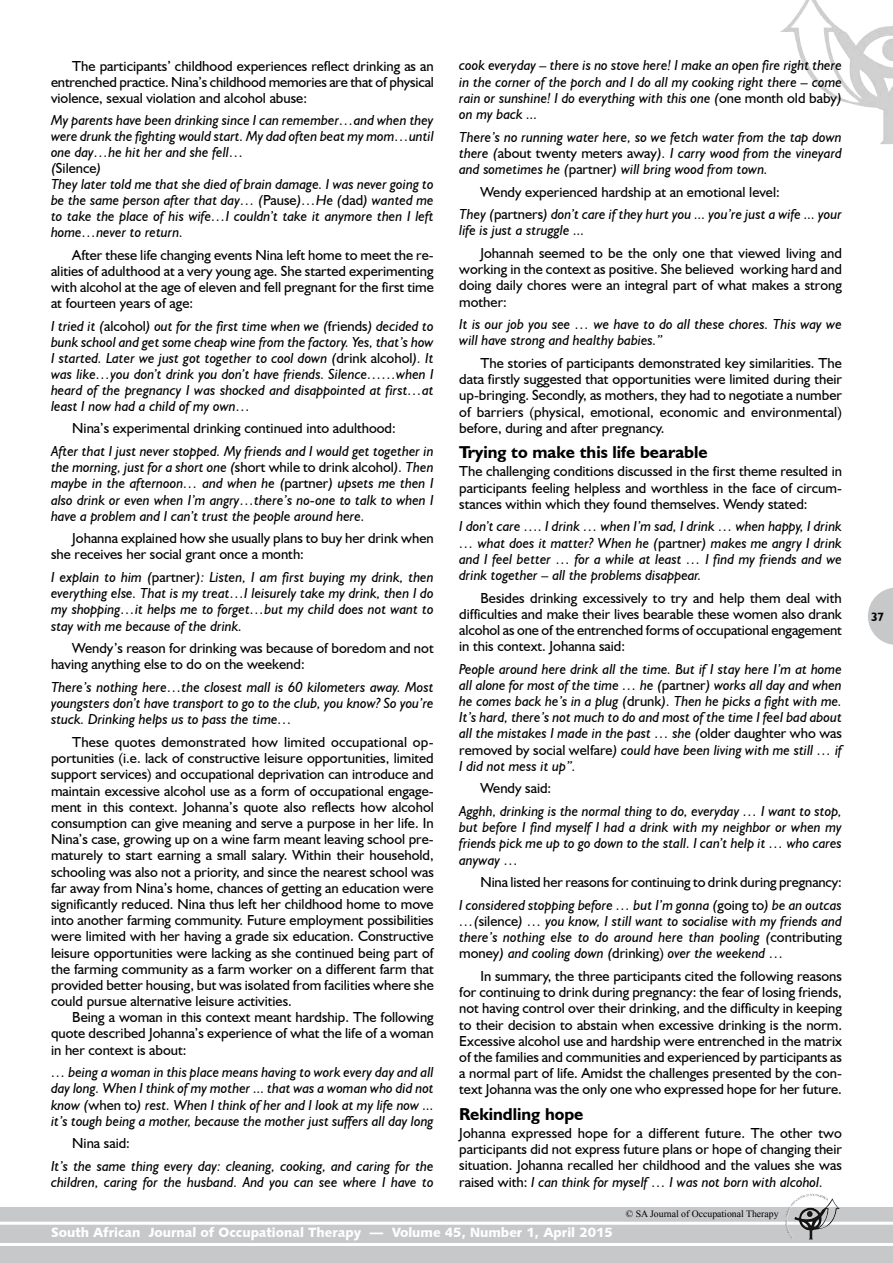
<style>
.page{position:relative;width:893px;height:1263px;background:#fff}
.page>*{position:absolute;margin:0;border:0;box-sizing:border-box;transform-origin:0 0}
.t1{font:700 17.25px "Humanist 521 BT";color:#000}
.t2{font:14.55px/16.2px "Humanist 521 BT";color:#000;text-align:justify}
.t3{font:italic 14.55px/16.2px "Humanist 521 BT";color:#000;text-align:justify}
.t4{font:13.5px "Humanist 531 BT Black A";color:#fff}
.t5{font:700 12px "Humanist 521 BT";color:#000}
.t6{font:9.75px "Times New Roman";color:#000}
.s1{font-style:normal}
.s2{font-style:italic}
</style>
<div class="page">
<svg style="left:868px;top:588px;width:25px;height:57px"></svg>
<div style="left:0;top:1208px;width:893px;height:55px;background:#c7c8ca"></div>
<hr style="left:0;top:1222px;width:893px;height:3px;background:#fff">
<hr style="left:0;top:1243px;width:893px;height:3px;background:#fff">
<img style="left:805px;top:1194px;width:18px;height:4px">
<img style="left:780px;top:0;width:113px;height:144px">
<p class="t2" style="left:51px;top:57px;width:384px;text-indent:21px">The participants’ childhood experiences reflect drinking as an entrenched practice. Nina’s childhood memories are that of physical violence, sexual violation and alcohol abuse:</p>
<p class="t3" style="left:51px;top:112px;width:384px;text-align:left">My parents have been drinking since I can remember…and when they were drunk the fighting would start. My dad often beat my mom…until one day…he hit her and she fell…<br>(<span class="s1">Silence</span>)<br>They later told me that she died of brain damage. I was never going to be the same person after that day… (<span class="s1">Pause</span>)…He (<span class="s1">dad</span>) wanted me to take the place of his wife…I couldn’t take it anymore then I left home…never to return.</p>
<p class="t2" style="left:51px;top:247px;width:384px;text-indent:21px">After these life changing events Nina left home to meet the re&shy;alities of adulthood at a very young age. She started experimenting with alcohol at the age of eleven and fell pregnant for the first time at fourteen years of age:</p>
<p class="t3" style="left:51px;top:317px;width:384px">I tried it (<span class="s1">alcohol</span>) out for the first time when we (<span class="s1">friends</span>) decided to bunk school and get some cheap wine from the factory. Yes, that’s how I started. Later we just got together to cool down (<span class="s1">drink alcohol</span>). It was like…you don’t drink you don’t have friends. Silence……when I heard of the pregnancy I was shocked and disappointed at first…at least I now had a child of my own…</p>
<p class="t2" style="left:72px;top:420px;width:325px">Nina’s experimental drinking continued into adulthood:</p>
<p class="t3" style="left:51px;top:443px;width:384px">After that I just never stopped. My friends and I would get together in the morning, just for a short one (<span class="s1">short while to drink alcohol</span>). Then maybe in the afternoon… and when he (<span class="s1">partner</span>) upsets me then I also drink or even when I’m angry…there’s no-one to talk to when I have a problem and I can’t trust the people around here.</p>
<p class="t2" style="left:51px;top:530px;width:384px;text-indent:21px">Johanna explained how she usually plans to buy her drink when she receives her social grant once a month:</p>
<p class="t3" style="left:51px;top:569px;width:384px">I explain to him (<span class="s1">partner</span>): Listen, I am first buying my drink, then everything else. That is my treat…I leisurely take my drink, then I do my shopping…it helps me to forget…but my child does not want to stay with me because of the drink.</p>
<p class="t2" style="left:51px;top:640px;width:384px;text-indent:21px">Wendy’s reason for drinking was because of boredom and not having anything else to do on the weekend:</p>
<p class="t3" style="left:51px;top:679px;width:384px">There’s nothing here…the closest mall is 60 kilometers away. Most youngsters don’t have transport to go to the club, you know? So you’re stuck. Drinking helps us to pass the time…</p>
<p class="t2" style="left:51px;top:734px;width:384px;text-indent:21px">These quotes demonstrated how limited occupational op&shy;portunities (i.e. lack of constructive leisure opportunities, limited support services) and occupational deprivation can introduce and maintain excessive alcohol use as a form of occupational engage&shy;ment in this context. Johanna’s quote also reflects how alcohol consumption can give meaning and serve a purpose in her life. In Nina’s case, growing up on a wine farm meant leaving school pre&shy;maturely to start earning a small salary. Within their household, schooling was also not a priority, and since the nearest school was far away from Nina’s home, chances of getting an education were significantly reduced. Nina thus left her childhood home to move into another farming community. Future employment possibilities were limited with her having a grade six education. Constructive leisure opportunities were lacking as she continued being part of the farming community as a farm worker on a different farm that provided better housing, but was isolated from facilities where she could pursue alternative leisure activities.</p>
<p class="t2" style="left:51px;top:1009px;width:384px;text-indent:21px">Being a woman in this context meant hardship. The following quote described Johanna’s experience of what the life of a woman in her context is about:</p>
<p class="t3" style="left:51px;top:1064px;width:384px">… being a woman in this place means having to work every day and all day long. When I think of my mother ... that was a woman who did not know (<span class="s1">when to</span>) rest. When I think of her and I look at my life now ... it’s tough being a mother, because the mother just suffers all day long</p>
<p class="t2" style="left:72px;top:1135px;width:59px">Nina said:</p>
<p class="t3" style="left:51px;top:1157px;width:384px">It’s the same thing every day: cleaning, cooking, and caring for the children, caring for the husband. And you can see where I have to</p>
<p class="t3" style="left:459px;top:57px;width:384px">cook everyday – there is no stove here! I make an open fire right there in the corner of the porch and I do all my cooking right there – come rain or sunshine! I do everything with this one (<span class="s1">one month old baby</span>) on my back ...</p>
<p class="t3" style="left:459px;top:128px;width:384px">There’s no running water here, so we fetch water from the tap down there (<span class="s1">about twenty meters away</span>). I carry wood from the vineyard and sometimes he (<span class="s1">partner</span>) will bring wood from town.</p>
<p class="t3" style="left:459px;top:180px;width:384px;line-height:22.6px;text-indent:21px"><span class="s1">Wendy experienced hardship at an emotional level:<br></span>They (<span class="s1">partners</span>) don’t care if they hurt you ... you’re just a wife ... your</p>
<p class="t3" style="left:459px;top:222px;width:127px">life is just a struggle ...</p>
<p class="t2" style="left:459px;top:245px;width:384px;text-indent:21px">Johannah seemed to be the only one that viewed living and working in the context as positive. She believed working hard and doing daily chores were an integral part of what makes a strong mother:</p>
<p class="t3" style="left:459px;top:316px;width:384px">It is our job you see … we have to do all these chores. This way we will have strong and healthy babies.”</p>
<p class="t2" style="left:459px;top:355px;width:384px;text-indent:21px">The stories of participants demonstrated key similarities. The data firstly suggested that opportunities were limited during their up-bringing. Secondly, as mothers, they had to negotiate a number of barriers (physical, emotional, economic and environmental) before, during and after pregnancy.</p>
<p class="t1" style="left:459px;top:441px;width:250px">Trying to make this life bearable</p>
<p class="t2" style="left:459px;top:463px;width:384px">The challenging conditions discussed in the first theme resulted in participants feeling helpless and worthless in the face of circum&shy;stances within which they found themselves. Wendy stated:</p>
<p class="t3" style="left:459px;top:518px;width:384px">I don’t care …. I drink … when I’m sad, I drink … when happy, I drink … what does it matter? When he (<span class="s1">partner</span>) makes me angry I drink and I feel better … for a while at least … I find my friends and we drink together – all the problems disappear.</p>
<p class="t2" style="left:459px;top:589px;width:384px;text-indent:21px">Besides drinking excessively to try and help them deal with difficulties and make their lives bearable these women also drank alcohol as one of the entrenched forms of occupational engagement in this context. Johanna said:</p>
<p class="t3" style="left:459px;top:660px;width:384px">People around here drink all the time. But if I stay here I’m at home all alone for most of the time … he (<span class="s1">partner</span>) works all day and when he comes back he’s in a plug (<span class="s1">drunk</span>). Then he picks a fight with me.<br>It’s hard, there’s not much to do and most of the time I feel bad about all the mistakes I made in the past … she (<span class="s1">older daughter who was removed by social welfare</span>) could have been living with me still … if I did not mess it up”.</p>
<p class="t2" style="left:480px;top:780px;width:72px">Wendy said:</p>
<p class="t3" style="left:459px;top:803px;width:384px">Agghh, drinking is the normal thing to do, everyday … I want to stop, but before I find myself I had a drink with my neighbor or when my friends pick me up to go down to the stall. I can’t help it … who cares anyway …</p>
<p class="t2" style="left:459px;top:871px;width:384px;line-height:22.6px;text-align:right">Nina listed her reasons for continuing to drink during pregnancy:<br><span class="s2">I considered stopping before … but I’m gonna (</span>going to<span class="s2">) be an outcas</span></p>
<p class="t3" style="left:459px;top:913px;width:384px">…(<span class="s1">silence</span>) … you know, I still want to socialise with my friends and there’s nothing else to do around here than pooling (<span class="s1">contributing money</span>) and cooling down (<span class="s1">drinking)</span> over the weekend …</p>
<p class="t2" style="left:459px;top:968px;width:384px;text-indent:21px">In summary, the three participants cited the following reasons for continuing to drink during pregnancy: the fear of losing friends, not having control over their drinking, and the difficulty in keeping to their decision to abstain when excessive drinking is the norm.<br>Excessive alcohol use and hardship were entrenched in the matrix of the families and communities and experienced by participants as a normal part of life. Amidst the challenges presented by the con&shy;text Johanna was the only one who expressed hope for her future.</p>
<p class="t1" style="left:459px;top:1103px;width:126px">Rekindling hope</p>
<p class="t2" style="left:459px;top:1124px;width:384px">Johanna expressed hope for a different future. The other two participants did not express future plans or hope of changing their situation. Johanna recalled her childhood and the values she was raised with: <span class="s2">I can think for myself … I was not born with alcohol.</span></p>
<p class="t6" style="left:626px;top:1207px;width:154px">© SA Journal of Occupational Therapy</p>
<p class="t4" style="left:51px;top:1224px;width:563px">South African Journal of Occupational Therapy — Volume 45, Number 1, April 2015</p>
<p class="t5" style="left:871px;top:609px;width:15px">37</p>
</div>
